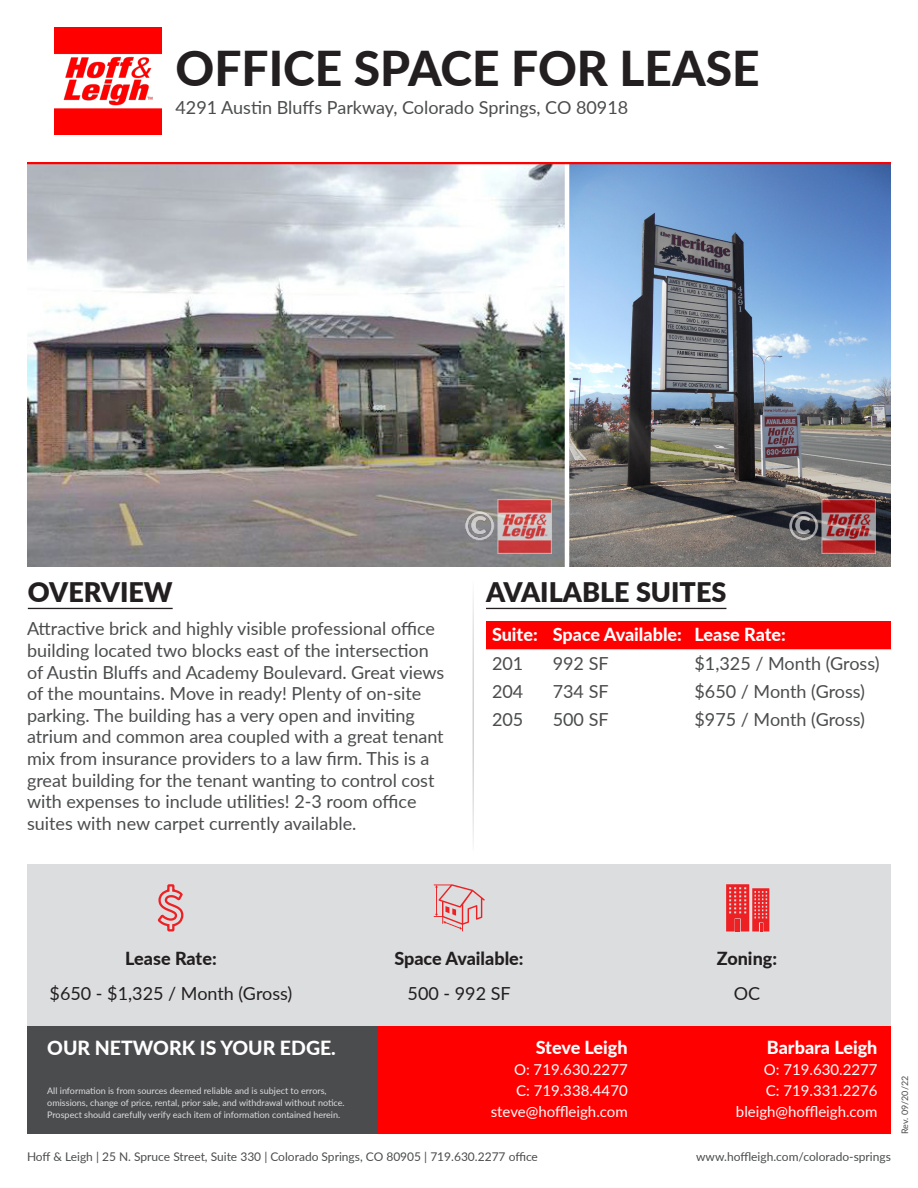
<style>
.page{position:relative;width:918px;height:1188px;background:#fff}
.page>*{position:absolute;margin:0;border:0;box-sizing:border-box;transform-origin:0 0}
.t1{font:800 48px "Lato";color:#231f20}
.t2{font:900 27px "Lato";color:#231f20}
.t3{font:800 19.5px "Lato";color:#fff}
.t4{font:18px/21.6px "Lato";color:#4b4c4d}
.t5{font:800 18px "Lato";color:#fff}
.t6{font:18px "Lato";color:#231f20}
.t7{font:800 18px "Lato";color:#231f20}
.t8{font:15px/21px "Lato";color:#fff;text-align:right}
.t9{font:12px "Lato";color:#4b4c4d}
.t10{font:9px/12px "Lato";color:#dcdddf}
.t11{font:9px "Lato";color:#4b4c4d}
</style>
<div class="page">
<div style="left:27px;top:1026px;width:351px;height:108px;background:#4b4c4d"></div>
<div style="left:378px;top:1026px;width:513px;height:108px;background:#f00"></div>
<img style="left:54px;top:27px;width:108px;height:108px">
<img style="left:27px;top:164px;width:864px;height:403px">
<div style="left:27px;top:864px;width:864px;height:162px;background:#dcdddf"></div>
<hr style="left:28px;top:608px;width:145px;height:1px;background:#231f20">
<hr style="left:472px;top:580px;width:2px;height:270px;background:#d1d2d4">
<svg style="left:157px;top:884px;width:27px;height:48px"></svg>
<hr style="left:486px;top:608px;width:240px;height:1px;background:#231f20">
<svg style="left:434px;top:884px;width:51px;height:47px"></svg>
<div style="left:486px;top:621px;width:405px;height:28px;background:#f00"></div>
<svg style="left:726px;top:884px;width:43px;height:48px;background:#e84d50"></svg>
<hr style="left:736px;top:919px;width:4px;height:13px;background:#ed2124">
<img style="left:466px;top:500px;width:86px;height:54px">
<img style="left:790px;top:500px;width:86px;height:54px">
<hr style="left:565px;top:162px;width:4px;height:405px;background:#fff">
<hr style="left:27px;top:162px;width:864px;height:2px;background:#f00">
<h1 class="t1" style="left:176px;top:33px;width:586px">OFFICE SPACE FOR LEASE</h1>
<p class="t4" style="left:176px;top:96px;width:454px">4291 Austin Bluffs Parkway, Colorado Springs, CO 80918</p>
<p class="t2" style="left:28px;top:572px;width:146px">OVERVIEW</p>
<p class="t4" style="left:27px;top:617px;width:419px">Attractive brick and highly visible professional office building located two blocks east of the intersection of Austin Bluffs and Academy Boulevard. Great views of the mountains. Move in ready! Plenty of on-site parking. The building has a very open and inviting atrium and common area coupled with a great tenant mix from insurance providers to a law firm. This is a great building for the tenant wanting to control cost with expenses to include utilities! 2-3 room office suites with new carpet currently available.</p>
<p class="t2" style="left:486px;top:572px;width:242px">AVAILABLE SUITES</p>
<p class="t5" style="left:492px;top:622px;width:47px">Suite:</p>
<p class="t5" style="left:553px;top:622px;width:131px">Space Available:</p>
<p class="t5" style="left:694px;top:622px;width:93px">Lease Rate:</p>
<p class="t4" style="left:492px;top:652px;width:33px">201</p>
<p class="t4" style="left:553px;top:652px;width:57px">992 SF</p>
<p class="t4" style="left:694px;top:652px;width:187px">$1,325 / Month (Gross)</p>
<p class="t4" style="left:492px;top:680px;width:33px">204</p>
<p class="t4" style="left:553px;top:680px;width:57px">734 SF</p>
<p class="t4" style="left:694px;top:680px;width:172px">$650 / Month (Gross)</p>
<p class="t4" style="left:492px;top:708px;width:33px">205</p>
<p class="t4" style="left:553px;top:708px;width:57px">500 SF</p>
<p class="t4" style="left:694px;top:708px;width:172px">$975 / Month (Gross)</p>
<p class="t7" style="left:125px;top:945px;width:93px">Lease Rate:</p>
<p class="t7" style="left:394px;top:945px;width:131px">Space Available:</p>
<p class="t7" style="left:717px;top:945px;width:62px">Zoning:</p>
<p class="t6" style="left:50px;top:981px;width:244px">$650 - $1,325 / Month (Gross)</p>
<p class="t6" style="left:408px;top:981px;width:105px">500 - 992 SF</p>
<p class="t6" style="left:734px;top:981px;width:28px">OC</p>
<p class="t5" style="left:536px;top:1034px;width:93px">Steve Leigh</p>
<p class="t8" style="left:491px;top:1058px;width:138px">O: 719.630.2277<br>C: 719.338.4470 steve@hoffleigh.com</p>
<p class="t5" style="left:767px;top:1034px;width:112px">Barbara Leigh</p>
<p class="t8" style="left:736px;top:1058px;width:143px">O: 719.630.2277<br>C: 719.331.2276 bleigh@hoffleigh.com</p>
<p class="t3" style="left:47px;top:1034px;width:290px">OUR NETWORK IS YOUR EDGE.</p>
<p class="t10" style="left:47px;top:1084px;width:299px">All information is from sources deemed reliable and is subject to errors, omissions, change of price, rental, prior sale, and withdrawal without notice.<br>Prospect should carefully verify each item of information contained herein.</p>
<p class="t9" style="left:27px;top:1148px;width:512px">Hoff &amp; Leigh | 25 N. Spruce Street, Suite 330 | Colorado Springs, CO 80905 | 719.630.2277 office</p>
<p class="t9" style="left:696px;top:1148px;width:196px">www.hoffleigh.com/colorado-springs</p>
<p class="t11" style="left:898px;top:1134px;width:60px;rotate:-90deg">Rev. 09/20/22</p>
</div>
